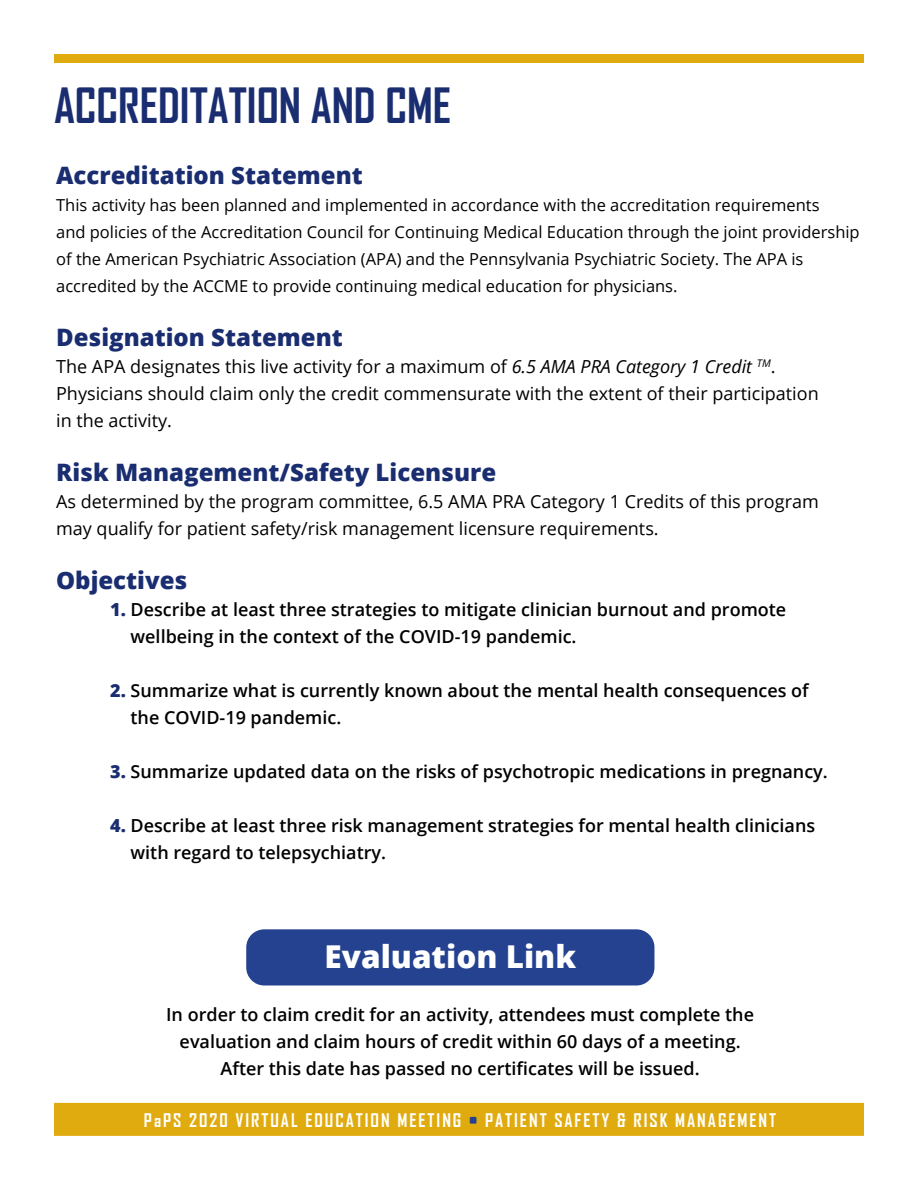
<style>
.page{position:relative;width:918px;height:1188px;background:#fff}
.page>*{position:absolute;margin:0;border:0;box-sizing:border-box;transform-origin:0 0}
.t1{font:700 46.5px "Agency FB";color:#192d70}
.t2{font:800 31.5px "Open Sans";color:#fff}
.t3{font:800 24px "Open Sans";color:#192d70}
.t4{font:600 18px/27px "Open Sans";color:#000}
.t5{font:18px/27px "Open Sans";color:#000}
.t6{font:700 18px "Agency FB";letter-spacing:.11em;color:#fff}
.t7{font:16.5px/27px "Open Sans";color:#000}
.s1{font-style:italic}
.s2{font-weight:800;color:#192d70}
.s3{color:#25408f}
</style>
<div class="page">
<div style="left:54px;top:54px;width:810px;height:9px;background:#e0ab0f"></div>
<div style="left:54px;top:1103px;width:810px;height:33px;background:#e0ab0f"></div>
<div style="left:246px;top:929px;width:408px;height:57px;background:#254290;border-radius:18px"></div>
<h1 class="t1" style="left:54px;top:76px;width:399px">ACCREDITATION AND CME</h1>
<h3 class="t3" style="left:56px;top:157px;width:308px">Accreditation Statement</h3>
<p class="t7" style="left:56px;top:191px;width:805px">This activity has been planned and implemented in accordance with the accreditation requirements<br>and policies of the Accreditation Council for Continuing Medical Education through the joint providership of the American Psychiatric Association (APA) and the Pennsylvania Psychiatric Society. The APA is accredited by the ACCME to provide continuing medical education for physicians.</p>
<h3 class="t3" style="left:56px;top:319px;width:288px">Designation Statement</h3>
<p class="t5" style="left:56px;top:352px;width:764px">The APA designates this live activity for a maximum of <span class="s1">6.5 AMA PRA Category 1 Credit</span> <sup>TM</sup>.<br>Physicians should claim only the credit commensurate with the extent of their participation in the activity.</p>
<h3 class="t3" style="left:56px;top:454px;width:442px">Risk Management/Safety Licensure</h3>
<p class="t5" style="left:56px;top:487px;width:764px">As determined by the program committee, 6.5 AMA PRA Category 1 Credits of this program may qualify for patient safety/risk management licensure requirements.</p>
<h3 class="t3" style="left:56px;top:562px;width:133px">Objectives</h3>
<p class="t4" style="left:131px;top:595px;width:657px;text-indent:-20px"><span class="s2">1.</span> Describe at least three strategies to mitigate clinician burnout and promote wellbeing in the context of the COVID-19 pandemic.</p>
<p class="t4" style="left:131px;top:676px;width:680px;text-indent:-20px"><span class="s2">2.</span> Summarize what is currently known about the mental health consequences of the COVID-19 pandemic.</p>
<p class="t4" style="left:110px;top:757px;width:719px"><span class="s2">3.</span> Summarize updated data on the risks of psychotropic medications in pregnancy.</p>
<p class="t4" style="left:131px;top:811px;width:686px;text-indent:-20px"><span class="s2">4.</span> Describe at least three risk management strategies for mental health clinicians with regard to telepsychiatry.</p>
<h2 class="t2" style="left:325px;top:932px;width:253px">Evaluation Link</h2>
<p class="t4" style="left:166px;top:1000px;width:589px;text-align:center">In order to claim credit for an activity, attendees must complete the evaluation and claim hours of credit within 60 days of a meeting.<br>After this date has passed no certificates will be issued.</p>
<p class="t6" style="left:144px;top:1109px;width:634px">PaPS 2020 VIRTUAL EDUCATION MEETING <span class="s3">•</span> PATIENT SAFETY &amp; RISK MANAGEMENT</p>
</div>
